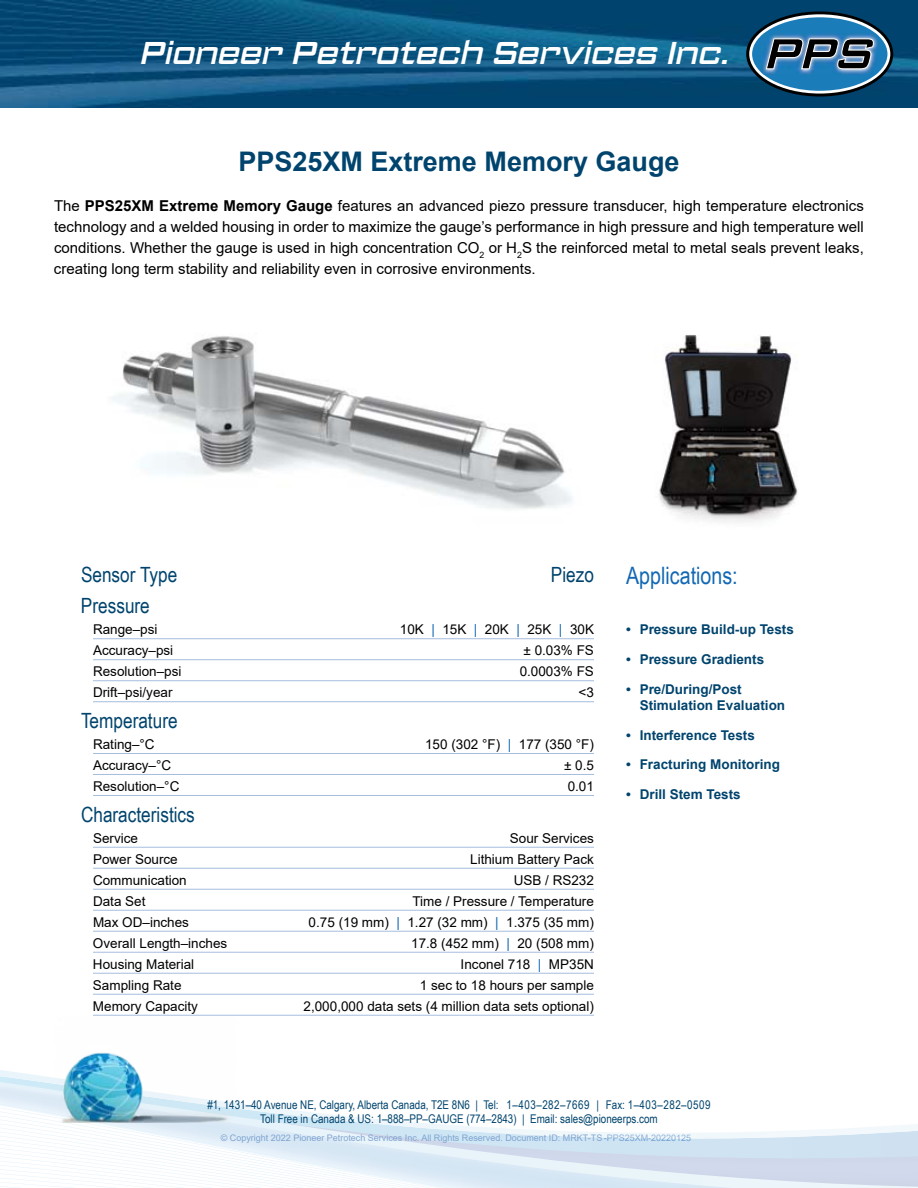
<style>
.page{position:relative;width:918px;height:1188px;background:#fff}
.page>*{position:absolute;margin:0;border:0;box-sizing:border-box;transform-origin:0 0}
.t1{font:italic 600 31.5px "Register Wide";color:#fff}
.t2{font:700 27px "Arial";color:#00446e}
.t3{font:24px "Arial Narrow";color:#1268b3}
.t4{font:21px "Arial Narrow";color:#00446e}
.t5{font:15px/21px "Arial";color:#000;text-align:justify}
.t6{font:13.5px "Arial";color:#000}
.t7{font:700 13.5px/16.2px "Arial";color:#00446e}
.t8{font:12px/14.4px "Arial Narrow";color:#00446e;text-align:center}
.t9{font:9px "Arial";color:#7fa4d1}
.s1{font-weight:700}
.s2{color:#1268b3}
</style>
<div class="page">
<img style="left:112px;top:336px;width:460px;height:173px">
<img style="left:659px;top:335px;width:139px;height:187px">
<img style="left:0;top:0;width:918px;height:108px">
<svg style="left:746px;top:11px;width:147px;height:86px"></svg>
<svg style="left:749px;top:14px;width:141px;height:80px"></svg>
<div style="left:752px;top:17px;width:135px;height:74px;background:#1b7cba;border-radius:50%"></div>
<img style="left:761px;top:33px;width:118px;height:42px">
<svg style="left:766px;top:38px;width:108px;height:31px;background:#4c6478"></svg>
<svg style="left:580px;top:1167px;width:338px;height:21px;background:#d9e4f1"></svg>
<svg style="left:580px;top:1154px;width:338px;height:13px;background:#cfdbec"></svg>
<svg style="left:0;top:1154px;width:580px;height:34px"></svg>
<svg style="left:0;top:1070px;width:918px;height:84px"></svg>
<img style="left:54px;top:1052px;width:182px;height:70px">
<hr style="left:93px;top:638px;width:501px;height:1px;background:#a6bdde">
<hr style="left:93px;top:659px;width:501px;height:1px;background:#a6bdde">
<hr style="left:93px;top:680px;width:501px;height:1px;background:#a6bdde">
<hr style="left:93px;top:701px;width:501px;height:1px;background:#a6bdde">
<hr style="left:93px;top:753px;width:501px;height:1px;background:#a6bdde">
<hr style="left:93px;top:774px;width:501px;height:1px;background:#a6bdde">
<hr style="left:93px;top:795px;width:501px;height:1px;background:#a6bdde">
<hr style="left:93px;top:847px;width:501px;height:1px;background:#a6bdde">
<hr style="left:93px;top:868px;width:501px;height:1px;background:#a6bdde">
<hr style="left:93px;top:889px;width:501px;height:1px;background:#a6bdde">
<hr style="left:93px;top:910px;width:501px;height:1px;background:#a6bdde">
<hr style="left:93px;top:931px;width:501px;height:1px;background:#a6bdde">
<hr style="left:93px;top:952px;width:501px;height:1px;background:#a6bdde">
<hr style="left:93px;top:973px;width:501px;height:1px;background:#a6bdde">
<hr style="left:93px;top:994px;width:501px;height:1px;background:#a6bdde">
<hr style="left:93px;top:1015px;width:501px;height:1px;background:#a6bdde">
<h1 class="t1" style="left:141px;top:31px;width:590px">Pioneer Petrotech Services Inc.</h1>
<h2 class="t2" style="left:238px;top:142px;width:443px">PPS25XM Extreme Memory Gauge</h2>
<p class="t5" style="left:54px;top:195px;width:811px">The <span class="s1">PPS25XM Extreme Memory Gauge</span> features an advanced piezo pressure transducer, high temperature electronics technology and a welded housing in order to maximize the gauge’s performance in high pressure and high temperature well conditions. Whether the gauge is used in high concentration CO<sub>2</sub> or H<sub>2</sub>S the reinforced metal to metal seals prevent leaks, creating long term stability and reliability even in corrosive environments.</p>
<h3 class="t4" style="left:81px;top:559px;width:98px">Sensor Type</h3>
<h3 class="t4" style="left:551px;top:559px;width:45px">Piezo</h3>
<h3 class="t4" style="left:81px;top:590px;width:70px">Pressure</h3>
<p class="t6" style="left:93px;top:620px;width:66px">Range–psi</p>
<p class="t6" style="left:400px;top:620px;width:196px">10K <span class="s2">|</span> 15K <span class="s2">|</span> 20K <span class="s2">|</span> 25K <span class="s2">|</span> 30K</p>
<p class="t6" style="left:93px;top:641px;width:82px">Accuracy–psi</p>
<p class="t6" style="left:524px;top:641px;width:72px">± 0.03% FS</p>
<p class="t6" style="left:93px;top:662px;width:90px">Resolution–psi</p>
<p class="t6" style="left:520px;top:662px;width:76px">0.0003% FS</p>
<p class="t6" style="left:93px;top:683px;width:81px">Drift–psi/year</p>
<p class="t6" style="left:579px;top:683px;width:17px">&lt;3</p>
<h3 class="t4" style="left:81px;top:705px;width:98px">Temperature</h3>
<p class="t6" style="left:93px;top:735px;width:63px">Rating–°C</p>
<p class="t6" style="left:425px;top:735px;width:170px">150 (302 °F) <span class="s2">|</span> 177 (350 °F)</p>
<p class="t6" style="left:93px;top:756px;width:80px">Accuracy–°C</p>
<p class="t6" style="left:564px;top:756px;width:31px">± 0.5</p>
<p class="t6" style="left:93px;top:777px;width:88px">Resolution–°C</p>
<p class="t6" style="left:568px;top:777px;width:28px">0.01</p>
<h3 class="t4" style="left:81px;top:799px;width:115px">Characteristics</h3>
<p class="t6" style="left:93px;top:828px;width:47px">Service</p>
<p class="t6" style="left:510px;top:828px;width:86px">Sour Services</p>
<p class="t6" style="left:93px;top:850px;width:86px">Power Source</p>
<p class="t6" style="left:470px;top:850px;width:125px">Lithium Battery Pack</p>
<p class="t6" style="left:93px;top:871px;width:95px">Communication</p>
<p class="t6" style="left:514px;top:871px;width:82px">USB / RS232</p>
<p class="t6" style="left:93px;top:892px;width:54px">Data Set</p>
<p class="t6" style="left:412px;top:892px;width:183px">Time / Pressure / Temperature</p>
<p class="t6" style="left:93px;top:913px;width:98px">Max OD–inches</p>
<p class="t6" style="left:309px;top:913px;width:287px">0.75 (19 mm) <span class="s2">|</span> 1.27 (32 mm) <span class="s2">|</span> 1.375 (35 mm)</p>
<p class="t6" style="left:93px;top:934px;width:136px">Overall Length–inches</p>
<p class="t6" style="left:411px;top:934px;width:184px">17.8 (452 mm) <span class="s2">|</span> 20 (508 mm)</p>
<p class="t6" style="left:93px;top:955px;width:103px">Housing Material</p>
<p class="t6" style="left:461px;top:955px;width:135px">Inconel 718 <span class="s2">|</span> MP35N</p>
<p class="t6" style="left:93px;top:976px;width:90px">Sampling Rate</p>
<p class="t6" style="left:420px;top:976px;width:176px">1 sec to 18 hours per sample</p>
<p class="t6" style="left:93px;top:997px;width:107px">Memory Capacity</p>
<p class="t6" style="left:304px;top:997px;width:292px">2,000,000 data sets (4 million data sets optional)</p>
<h3 class="t3" style="left:626px;top:558px;width:113px">Applications:</h3>
<p class="t7" style="left:626px;top:622px;width:169px">• Pressure Build-up Tests</p>
<p class="t7" style="left:626px;top:651px;width:140px">• Pressure Gradients</p>
<p class="t7" style="left:640px;top:681px;width:147px;text-indent:-14px">• Pre/During/Post<br>Stimulation Evaluation</p>
<p class="t7" style="left:626px;top:727px;width:130px">• Interference Tests</p>
<p class="t7" style="left:626px;top:757px;width:155px">• Fracturing Monitoring</p>
<p class="t7" style="left:626px;top:786px;width:116px">• Drill Stem Tests</p>
<p class="t8" style="left:207px;top:1097px;width:505px">#1, 1431–40 Avenue NE, Calgary, Alberta Canada, T2E 8N6 | Tel: 1–403–282–7669 | Fax: 1–403–282–0509<br>Toll Free in Canada &amp; US: 1–888–PP–GAUGE (774–2843) | Email: sales@pioneerps.com</p>
<p class="t9" style="left:221px;top:1131px;width:472px">© Copyright 2022 Pioneer Petrotech Services Inc. All Rights Reserved. Document ID: MRKT-TS-PPS25XM-20220125</p>
</div>
